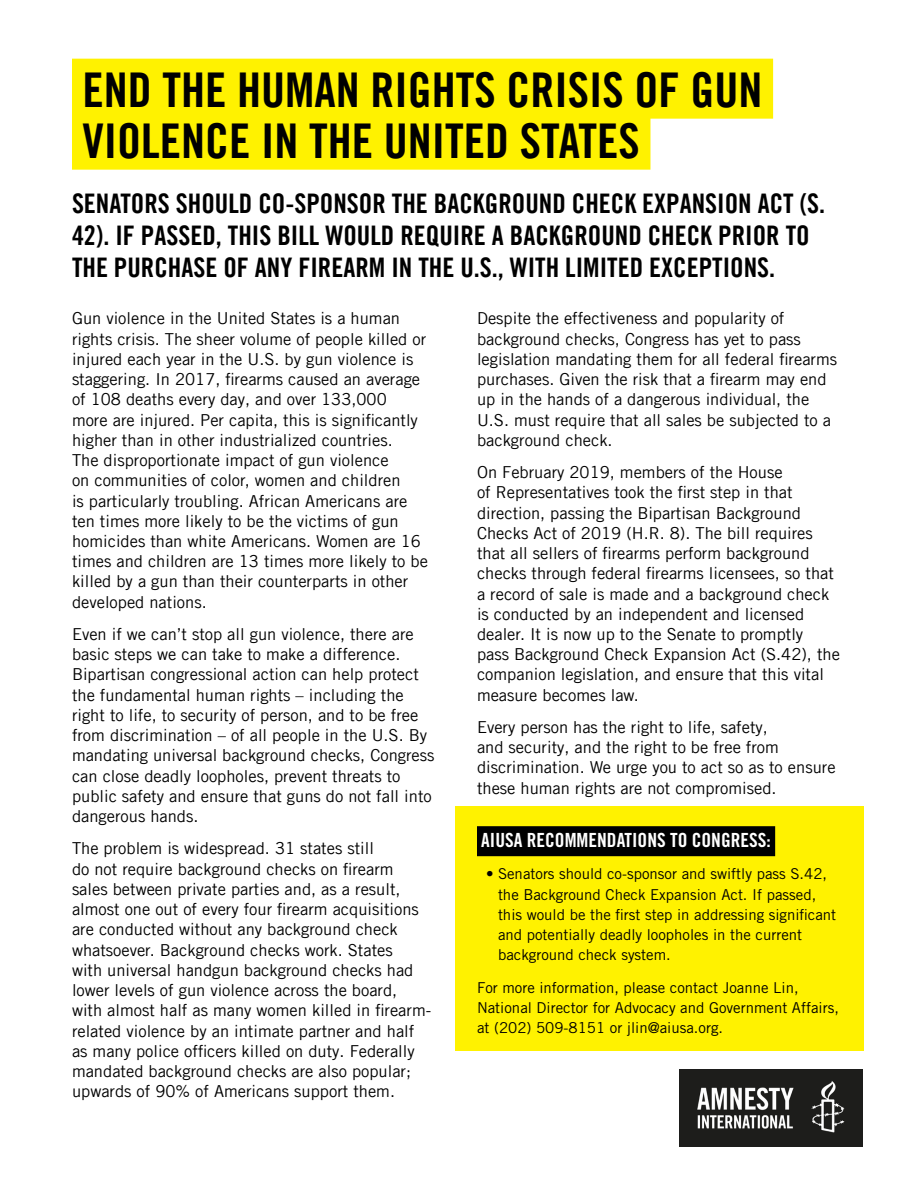
<style>
.page{position:relative;width:918px;height:1188px;background:#fff}
.page>*{position:absolute;margin:0;border:0;box-sizing:border-box;transform-origin:0 0}
.t1{font:48px/51px "Amnesty Trade Gothic Bd Cn 20";color:#000}
.t2{font:27px/32px "Amnesty Trade Gothic Bd Cn 20";color:#000}
.t3{font:19.5px "Trade Gothic LT Std Bd Cn 20";color:#fff}
.t4{font:16.5px/20.2px "Amnesty Trade Gothic";color:#000}
.t5{font:15px/20.2px "Trade Gothic LT Std";color:#000}
</style>
<div class="page">
<div style="left:455px;top:806px;width:409px;height:245px;background:#fff200"></div>
<div style="left:72px;top:59px;width:701px;height:60px;background:#fff200"></div>
<div style="left:72px;top:110px;width:578px;height:60px;background:#fff200"></div>
<div style="left:477px;top:826px;width:298px;height:30px;background:#000"></div>
<img style="left:680px;top:1070px;width:183px;height:77px">
<h1 class="t1" style="left:83px;top:64px;width:681px">END THE HUMAN RIGHTS CRISIS OF GUN<br>VIOLENCE IN THE UNITED STATES</h1>
<h2 class="t2" style="left:72px;top:187px;width:755px">SENATORS SHOULD CO-SPONSOR THE BACKGROUND CHECK EXPANSION ACT (S.<br>42). IF PASSED, THIS BILL WOULD REQUIRE A BACKGROUND CHECK PRIOR TO<br>THE PURCHASE OF ANY FIREARM IN THE U.S., WITH LIMITED EXCEPTIONS.</h2>
<p class="t4" style="left:72px;top:308px;width:358px">Gun violence in the United States is a human rights crisis. The sheer volume of people killed or injured each year in the U.S. by gun violence is staggering. In 2017, firearms caused an average of 108 deaths every day, and over 133,000<br>more are injured. Per capita, this is significantly higher than in other industrialized countries.<br>The disproportionate impact of gun violence<br>on communities of color, women and children<br>is particularly troubling. African Americans are ten times more likely to be the victims of gun homicides than white Americans. Women are 16 times and children are 13 times more likely to be killed by a gun than their counterparts in other developed nations.</p>
<p class="t4" style="left:72px;top:624px;width:364px">Even if we can’t stop all gun violence, there are basic steps we can take to make a difference.<br>Bipartisan congressional action can help protect the fundamental human rights – including the right to life, to security of person, and to be free from discrimination – of all people in the U.S. By mandating universal background checks, Congress can close deadly loopholes, prevent threats to public safety and ensure that guns do not fall into dangerous hands.</p>
<p class="t4" style="left:72px;top:838px;width:361px">The problem is widespread. 31 states still<br>do not require background checks on firearm sales between private parties and, as a result, almost one out of every four firearm acquisitions are conducted without any background check whatsoever. Background checks work. States<br>with universal handgun background checks had lower levels of gun violence across the board, with almost half as many women killed in firearm&shy;related violence by an intimate partner and half as many police officers killed on duty. Federally mandated background checks are also popular; upwards of 90% of Americans support them.</p>
<p class="t4" style="left:477px;top:308px;width:362px">Despite the effectiveness and popularity of background checks, Congress has yet to pass legislation mandating them for all federal firearms purchases. Given the risk that a firearm may end up in the hands of a dangerous individual, the U.S. must require that all sales be subjected to a background check.</p>
<p class="t4" style="left:477px;top:462px;width:364px">On February 2019, members of the House<br>of Representatives took the first step in that direction, passing the Bipartisan Background Checks Act of 2019 (H.R. 8). The bill requires that all sellers of firearms perform background checks through federal firearms licensees, so that a record of sale is made and a background check is conducted by an independent and licensed dealer. It is now up to the Senate to promptly<br>pass Background Check Expansion Act (S.42), the companion legislation, and ensure that this vital measure becomes law.</p>
<p class="t4" style="left:477px;top:717px;width:360px">Every person has the right to life, safety,<br>and security, and the right to be free from discrimination. We urge you to act so as to ensure these human rights are not compromised.</p>
<p class="t3" style="left:481px;top:828px;width:291px">AIUSA RECOMMENDATIONS TO CONGRESS:</p>
<p class="t5" style="left:498px;top:864px;width:340px;text-indent:-12px">• Senators should co-sponsor and swiftly pass S.42, the Background Check Expansion Act. If passed, this would be the first step in addressing significant and potentially deadly loopholes in the current background check system.</p>
<p class="t5" style="left:477px;top:977px;width:363px">For more information, please contact Joanne Lin,<br>National Director for Advocacy and Government Affairs, at (202) 509-8151 or jlin@aiusa.org.</p>
</div>
